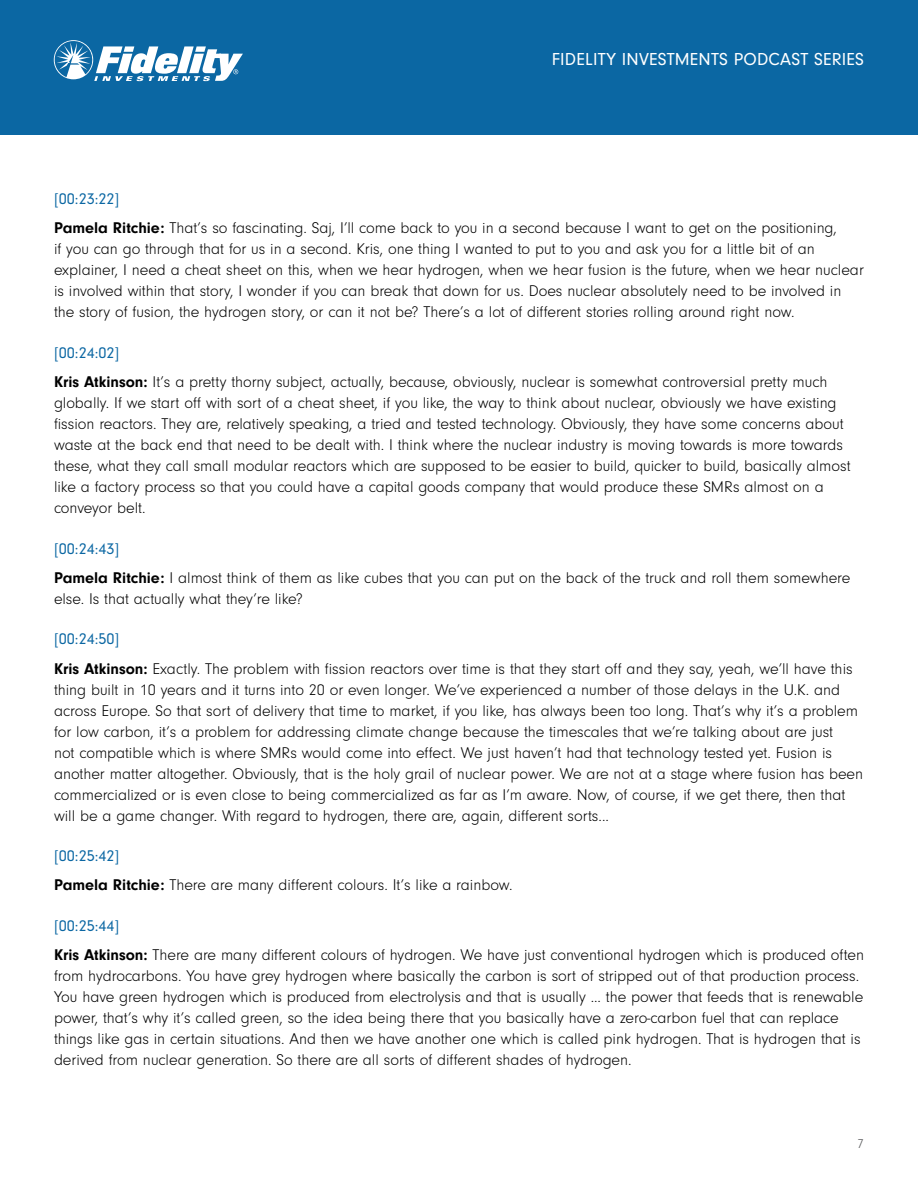
<style>
.page{position:relative;width:918px;height:1188px;background:#fff}
.page>*{position:absolute;margin:0;border:0;box-sizing:border-box;transform-origin:0 0}
.t1{font:18px "Neuzeit Gro";letter-spacing:.01em;color:#fff}
.t2{font:300 16.2px/21px "Neuzeit Gro";color:#000}
.t3{font:300 13.5px "Neuzeit Gro";color:#58595b}
.s1{font-weight:400;color:#0b67a3}
.s2{font-weight:700}
</style>
<div class="page">
<div style="left:0;top:0;width:918px;height:135px;background:#0b67a3"></div>
<svg style="left:54px;top:40px;width:189px;height:41px"></svg>
<p class="t1" style="left:552px;top:49px;width:314px">FIDELITY INVESTMENTS PODCAST SERIES</p>
<p class="t2" style="left:54px;top:185px;width:784px;line-height:29.2px"><span class="s1">[00:23:22]<br></span><span class="s2">Pamela Ritchie:</span> That’s so fascinating. Saj, I’ll come back to you in a second because I want to get on the positioning,</p>
<p class="t2" style="left:54px;top:239px;width:811px">if you can go through that for us in a second. Kris, one thing I wanted to put to you and ask you for a little bit of an explainer, I need a cheat sheet on this, when we hear hydrogen, when we hear fusion is the future, when we hear nuclear is involved within that story, I wonder if you can break that down for us. Does nuclear absolutely need to be involved in the story of fusion, the hydrogen story, or can it not be? There’s a lot of different stories rolling around right now.</p>
<p class="t2" style="left:54px;top:338px;width:775px;line-height:29.2px"><span class="s1">[00:24:02]<br></span><span class="s2">Kris Atkinson:</span> It’s a pretty thorny subject, actually, because, obviously, nuclear is somewhat controversial pretty much</p>
<p class="t2" style="left:54px;top:393px;width:798px">globally. If we start off with sort of a cheat sheet, if you like, the way to think about nuclear, obviously we have existing fission reactors. They are, relatively speaking, a tried and tested technology. Obviously, they have some concerns about waste at the back end that need to be dealt with. I think where the nuclear industry is moving towards is more towards these, what they call small modular reactors which are supposed to be easier to build, quicker to build, basically almost like a factory process so that you could have a capital goods company that would produce these SMRs almost on a conveyor belt.</p>
<p class="t2" style="left:54px;top:534px;width:798px;line-height:29.2px"><span class="s1">[00:24:43]<br></span><span class="s2">Pamela Ritchie:</span> I almost think of them as like cubes that you can put on the back of the truck and roll them somewhere</p>
<p class="t2" style="left:54px;top:588px;width:250px">else. Is that actually what they’re like?</p>
<p class="t2" style="left:54px;top:625px;width:800px;line-height:29.2px"><span class="s1">[00:24:50]<br></span><span class="s2">Kris Atkinson:</span> Exactly. The problem with fission reactors over time is that they start off and they say, yeah, we’ll have this</p>
<p class="t2" style="left:54px;top:679px;width:811px">thing built in 10 years and it turns into 20 or even longer. We’ve experienced a number of those delays in the U.K. and across Europe. So that sort of delivery that time to market, if you like, has always been too long. That’s why it’s a problem for low carbon, it’s a problem for addressing climate change because the timescales that we’re talking about are just<br>not compatible which is where SMRs would come into effect. We just haven’t had that technology tested yet. Fusion is another matter altogether. Obviously, that is the holy grail of nuclear power. We are not at a stage where fusion has been commercialized or is even close to being commercialized as far as I’m aware. Now, of course, if we get there, then that will be a game changer. With regard to hydrogen, there are, again, different sorts...</p>
<p class="t2" style="left:54px;top:842px;width:460px;line-height:29.2px"><span class="s1">[00:25:42]<br></span><span class="s2">Pamela Ritchie:</span> There are many different colours. It’s like a rainbow.</p>
<p class="t2" style="left:54px;top:911px;width:812px;line-height:29.2px"><span class="s1">[00:25:44]<br></span><span class="s2">Kris Atkinson:</span> There are many different colours of hydrogen. We have just conventional hydrogen which is produced often</p>
<p class="t2" style="left:54px;top:966px;width:811px">from hydrocarbons. You have grey hydrogen where basically the carbon is sort of stripped out of that production process.<br>You have green hydrogen which is produced from electrolysis and that is usually ... the power that feeds that is renewable power, that’s why it’s called green, so the idea being there that you basically have a zero-carbon fuel that can replace things like gas in certain situations. And then we have another one which is called pink hydrogen. That is hydrogen that is derived from nuclear generation. So there are all sorts of different shades of hydrogen.</p>
<p class="t3" style="left:857px;top:1137px;width:8px">7</p>
</div>
